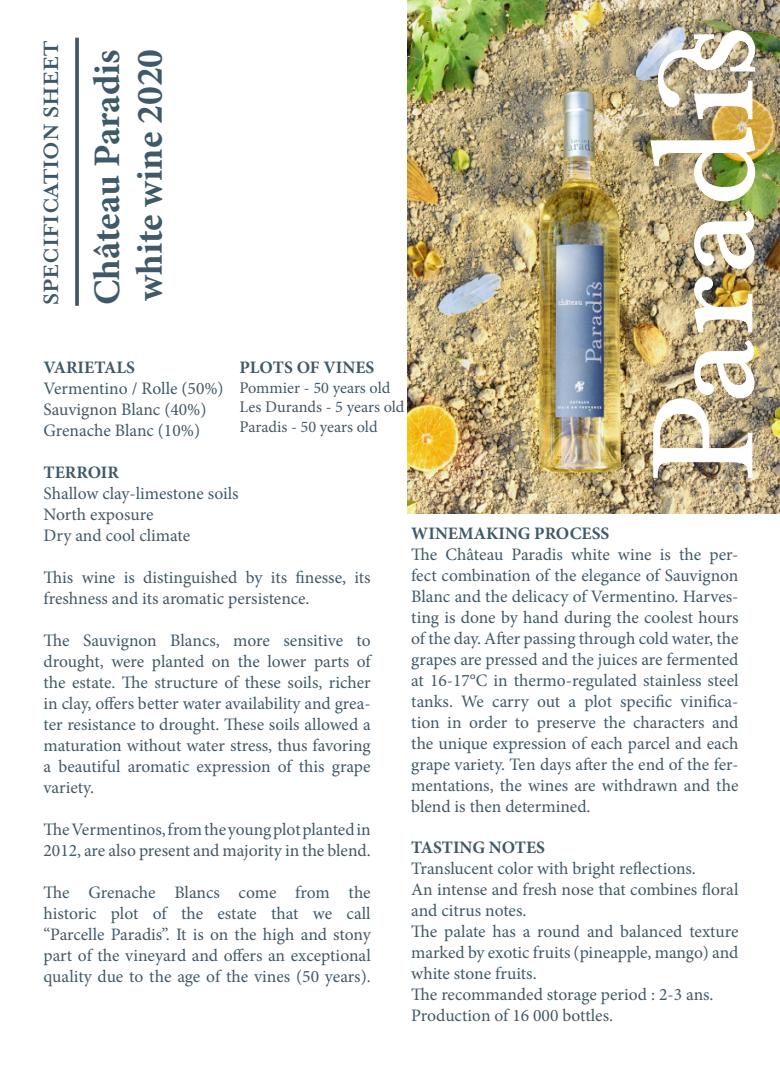
<style>
.page{position:relative;width:780px;height:1088px;background:#fff}
.page>*{position:absolute;margin:0;border:0;box-sizing:border-box;transform-origin:0 0}
.t1{font:700 37.5px "Minion Pro";color:#405968}
.t2{font:700 23.75px "Mrs Eaves OT";color:#405968}
.t3{font:17.5px/21px "Minion Pro";letter-spacing:-.005em;color:#405968;text-align:justify}
.t4{font:700 17.5px "Minion Pro";color:#405968}
.t5{font:16.25px "Minion Pro";color:#405968}
</style>
<div class="page">
<svg style="left:75px;top:38px;width:4px;height:268px"></svg>
<img style="left:407px;top:0;width:373px;height:514px">
<img style="left:653px;top:340px;width:101px;height:137px">
<img style="left:694px;top:277px;width:58px;height:55px">
<svg style="left:694px;top:211px;width:60px;height:58px"></svg>
<img style="left:650px;top:128px;width:104px;height:73px">
<img style="left:658px;top:31px;width:96px;height:88px">
<p class="t2" style="left:37px;top:305px;width:265px;rotate:-90deg">SPECIFICATION SHEET</p>
<p class="t1" style="left:81px;top:305px;width:257px;rotate:-90deg">Château Paradis</p>
<p class="t1" style="left:123px;top:301px;width:254px;rotate:-90deg">white wine 2020</p>
<p class="t4" style="left:44px;top:355px;width:93px">VARIETALS</p>
<p class="t3" style="left:44px;top:378px;width:182px">Vermentino / Rolle (50%)</p>
<p class="t3" style="left:44px;top:399px;width:164px">Sauvignon Blanc (40%)</p>
<p class="t3" style="left:44px;top:420px;width:158px">Grenache Blanc (10%)</p>
<p class="t4" style="left:44px;top:460px;width:77px">TERROIR</p>
<p class="t3" style="left:44px;top:483px;width:197px">Shallow clay-limestone soils</p>
<p class="t3" style="left:44px;top:504px;width:111px">North exposure</p>
<p class="t3" style="left:44px;top:525px;width:148px">Dry and cool climate</p>
<p class="t3" style="left:44px;top:567px;width:329px">This wine is distinguished by its finesse, its</p>
<p class="t3" style="left:44px;top:588px;width:267px">freshness and its aromatic persistence.</p>
<p class="t3" style="left:44px;top:630px;width:329px">The Sauvignon Blancs, more sensitive to drought, were planted on the lower parts of the estate. The structure of these soils, richer in clay, offers better water availability and grea&shy;ter resistance to drought. These soils allowed a maturation without water stress, thus favoring a beautiful aromatic expression of this grape variety.</p>
<p class="t3" style="left:44px;top:819px;width:328px">The Vermentinos, from the young plot planted in<br>2012, are also present and majority in the blend.</p>
<p class="t3" style="left:44px;top:882px;width:329px">The Grenache Blancs come from the historic plot of the estate that we call</p>
<p class="t3" style="left:44px;top:924px;width:329px">“Parcelle Paradis”. It is on the high and stony part of the vineyard and offers an exceptional quality due to the age of the vines (50 years).</p>
<p class="t4" style="left:239px;top:355px;width:136px">PLOTS OF VINES</p>
<p class="t5" style="left:239px;top:376px;width:152px">Pommier - 50 years old</p>
<p class="t5" style="left:239px;top:396px;width:166px">Les Durands - 5 years old</p>
<p class="t5" style="left:239px;top:415px;width:140px">Paradis - 50 years old</p>
<p class="t4" style="left:411px;top:521px;width:200px">WINEMAKING PROCESS</p>
<p class="t3" style="left:411px;top:544px;width:329px">The Château Paradis white wine is the per&shy;fect combination of the elegance of Sauvignon Blanc and the delicacy of Vermentino. Harves&shy;ting is done by hand during the coolest hours of the day. After passing through cold water, the grapes are pressed and the juices are fermented at 16-17°C in thermo-regulated stainless steel tanks. We carry out a plot specific vinifica&shy;tion in order to preserve the characters and the unique expression of each parcel and each grape variety. Ten days after the end of the fer&shy;mentations, the wines are withdrawn and the blend is then determined.</p>
<p class="t4" style="left:411px;top:835px;width:135px">TASTING NOTES</p>
<p class="t3" style="left:411px;top:858px;width:286px">Translucent color with bright reflections.</p>
<p class="t3" style="left:411px;top:879px;width:329px">An intense and fresh nose that combines floral and citrus notes.</p>
<p class="t3" style="left:411px;top:921px;width:329px">The palate has a round and balanced texture marked by exotic fruits (pineapple, mango) and white stone fruits.</p>
<p class="t3" style="left:411px;top:984px;width:304px">The recommanded storage period : 2-3 ans.</p>
<p class="t3" style="left:411px;top:1005px;width:203px">Production of 16 000 bottles.</p>
</div>
